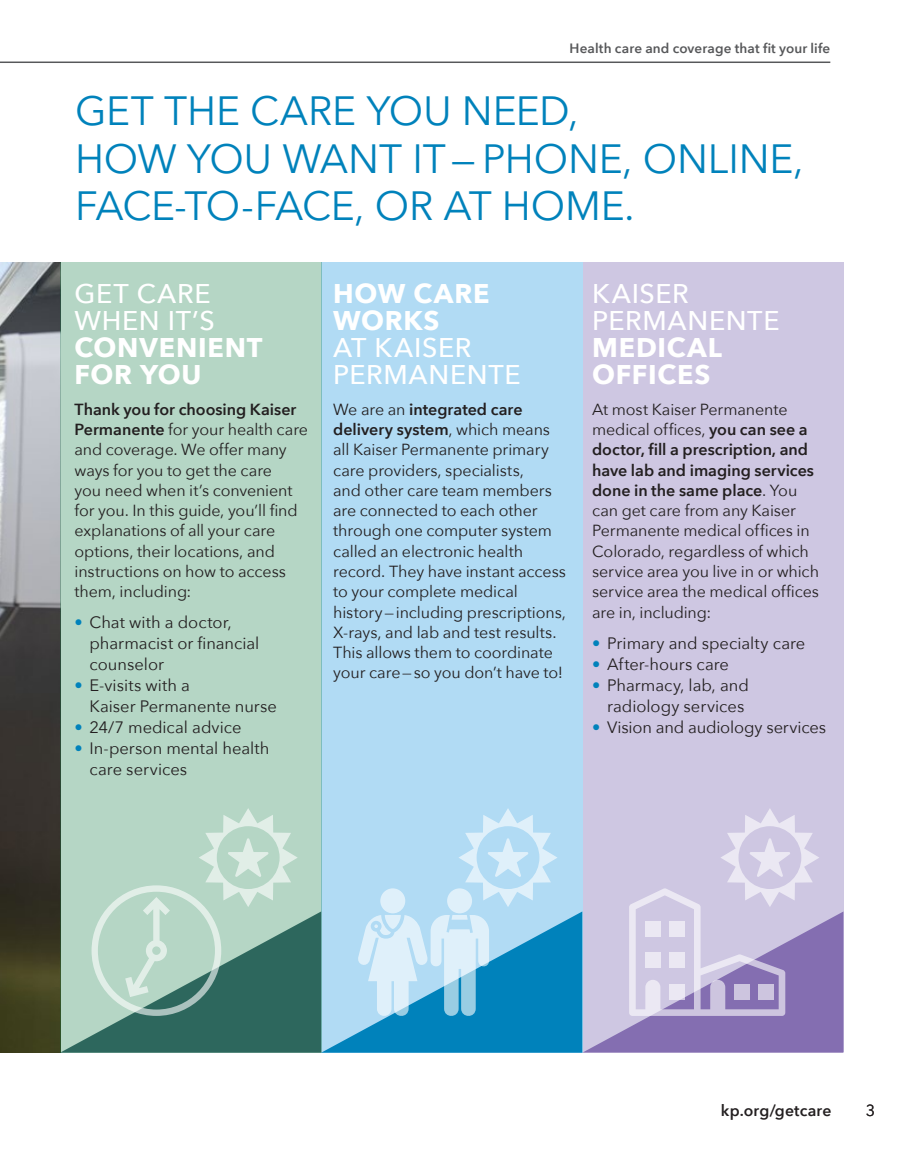
<style>
.page{position:relative;width:905px;height:1175px;background:#fff}
.page>*{position:absolute;margin:0;border:0;box-sizing:border-box;transform-origin:0 0}
.Section_subhead{font:40.5px/47.2px "Avenir Next LT Pro";letter-spacing:-.005em;color:#0082bb}
.t1{font:500 27px/27px "Avenir Next";letter-spacing:.025em;color:#fff}
.t2{font:700 27px/27px "Avenir Next";letter-spacing:.025em;color:#fff}
.t3{font:16.5px/21px "Avenir Next";color:#231f20}
.MRG_body{font:16.05px/20.2px "Avenir Next";letter-spacing:-.005em;color:#231f20}
.t4{font:600 15.75px "Avenir Next";letter-spacing:.01em;color:#231f20}
.OE_bodytext{font:600 13.5px "Avenir Next";letter-spacing:.01em;color:#57585a}
.s1{font-weight:500}
.s2{font-weight:600}
.s3{color:#0082bb}
.s4{font-weight:700}
</style>
<div class="page">
<img style="left:0;top:262px;width:61px;height:790px">
<hr style="left:0;top:62px;width:830px;height:1px;background:#57585a">
<div style="left:322px;top:262px;width:261px;height:790px;background:#b1dbf4"></div>
<div style="left:61px;top:262px;width:261px;height:790px;background:#b5d6c5"></div>
<div style="left:583px;top:262px;width:260px;height:789px;background:#cec7e2"></div>
<svg style="left:60px;top:808px;width:783px;height:244px"></svg>
<p class="OE_bodytext" style="left:569px;top:37px;width:262px">Health care and coverage that fit your life</p>
<p class="Section_subhead" style="left:75px;top:88px;width:730px">GET THE CARE YOU NEED,<br>HOW YOU WANT IT— PHONE, ONLINE,<br>FACE-TO-FACE, OR AT HOME.</p>
<p class="t2" style="left:75px;top:280px;width:189px"><span class="s1">GET CARE<br>WHEN IT’S<br></span>CONVENIENT<br>FOR YOU</p>
<p class="MRG_body" style="left:75px;top:398px;width:235px"><span class="s2">Thank you for choosing Kaiser<br>Permanente</span> for your health care and coverage. We offer many ways for you to get the care<br>you need when it’s convenient for you. In this guide, you’ll find explanations of all your care options, their locations, and instructions on how to access them, including:</p>
<p class="t3" style="left:90px;top:611px;width:171px;text-indent:-15px"><span class="s3">•</span> Chat with a doctor, pharmacist or financial counselor</p>
<p class="t3" style="left:90px;top:674px;width:189px;text-indent:-15px"><span class="s3">•</span> E-visits with a<br>Kaiser Permanente nurse</p>
<p class="t3" style="left:75px;top:716px;width:168px"><span class="s3">•</span> 24/7 medical advice</p>
<p class="t3" style="left:90px;top:737px;width:181px;text-indent:-15px"><span class="s3">•</span> In-person mental health care services</p>
<p class="t1" style="left:333px;top:279px;width:189px"><span class="s4">HOW CARE<br>WORKS<br></span>AT KAISER<br>PERMANENTE</p>
<p class="MRG_body" style="left:333px;top:398px;width:234px">We are an <span class="s2">integrated care delivery system</span>, which means all Kaiser Permanente primary care providers, specialists,<br>and other care team members are connected to each other through one computer system called an electronic health record. They have instant access to your complete medical history—including prescriptions,<br>X-rays, and lab and test results.<br>This allows them to coordinate your care—so you don’t have to!</p>
<p class="t1" style="left:592px;top:279px;width:189px">KAISER<br>PERMANENTE<br><span class="s4">MEDICAL<br>OFFICES</span></p>
<p class="MRG_body" style="left:592px;top:398px;width:228px">At most Kaiser Permanente medical offices, <span class="s2">you can see a doctor, fill a prescription, and have lab and imaging services done in the same place</span>. You can get care from any Kaiser<br>Permanente medical offices in<br>Colorado, regardless of which service area you live in or which service area the medical offices are in, including:</p>
<p class="t3" style="left:592px;top:631px;width:215px"><span class="s3">•</span> Primary and specialty care</p>
<p class="t3" style="left:592px;top:652px;width:138px"><span class="s3">•</span> After-hours care</p>
<p class="t3" style="left:592px;top:673px;width:158px;text-align:right"><span class="s3">•</span> Pharmacy, lab, and radiology services</p>
<p class="t3" style="left:592px;top:715px;width:236px"><span class="s3">•</span> Vision and audiology services</p>
<p class="t4" style="left:721px;top:1096px;width:112px">kp.org/getcare</p>
<p class="MRG_body" style="left:866px;top:1099px;width:11px">3</p>
</div>
